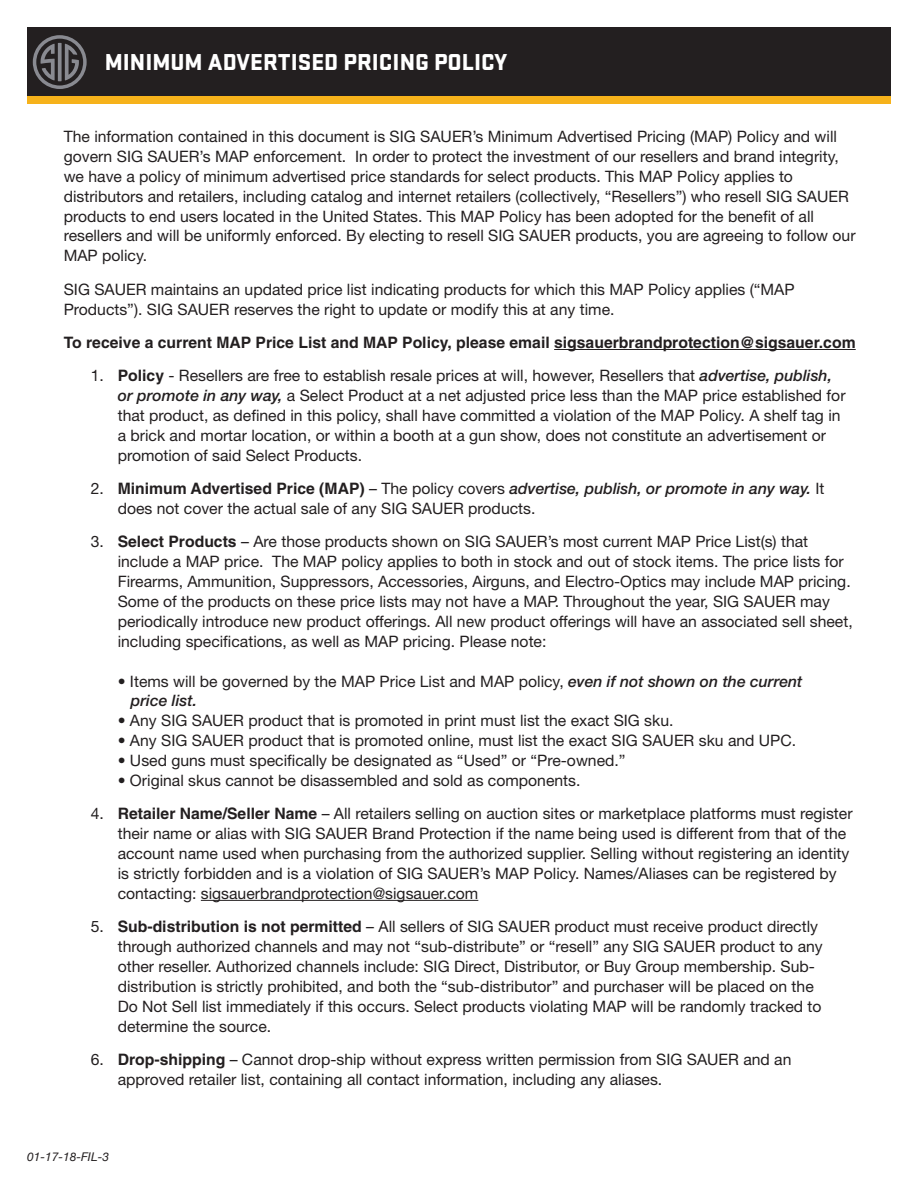
<style>
.page{position:relative;width:918px;height:1188px;background:#fff}
.page>*{position:absolute;margin:0;border:0;box-sizing:border-box;transform-origin:0 0}
.t1{font:900 24px "Stratum 2";color:#fff}
.t2{font:15.75px/20px "Helvetica Neue";color:#231f20}
.t3{font:700 15.75px "Helvetica";color:#231f20}
.t4{font:italic 12px "Helvetica Neue";color:#231f20}
.s1{font-family:"Helvetica";font-weight:700}
.s2{font-weight:500;font-style:italic}
</style>
<div class="page">
<div style="left:27px;top:27px;width:864px;height:77px;background:#231f20"></div>
<svg style="left:33px;top:35px;width:54px;height:54px"></svg>
<div style="left:27px;top:96px;width:864px;height:8px;background:#f6b21b"></div>
<hr style="left:554px;top:349px;width:302px;height:1px;background:#231f20">
<hr style="left:201px;top:900px;width:277px;height:1px;background:#231f20">
<h1 class="t1" style="left:105px;top:45px;width:404px">MINIMUM ADVERTISED PRICING POLICY</h1>
<p class="t2" style="left:64px;top:126px;width:793px">The information contained in this document is SIG SAUER’s Minimum Advertised Pricing (MAP) Policy and will govern SIG SAUER’s MAP enforcement. In order to protect the investment of our resellers and brand integrity, we have a policy of minimum advertised price standards for select products. This MAP Policy applies to distributors and retailers, including catalog and internet retailers (collectively, “Resellers”) who resell SIG SAUER products to end users located in the United States. This MAP Policy has been adopted for the benefit of all resellers and will be uniformly enforced. By electing to resell SIG SAUER products, you are agreeing to follow our MAP policy.</p>
<p class="t2" style="left:64px;top:279px;width:733px">SIG SAUER maintains an updated price list indicating products for which this MAP Policy applies (“MAP<br>Products”). SIG SAUER reserves the right to update or modify this at any time.</p>
<p class="t3" style="left:64px;top:333px;width:793px">To receive a current MAP Price List and MAP Policy, please email sigsauerbrandprotection@sigsauer.com</p>
<p class="t2" style="left:118px;top:365px;width:729px;text-indent:-27px">1. <span class="s1">Policy</span> - Resellers are free to establish resale prices at will, however, Resellers that <span class="s2">advertise, publish, or promote in any way,</span> a Select Product at a net adjusted price less than the MAP price established for that product, as defined in this policy, shall have committed a violation of the MAP Policy. A shelf tag in a brick and mortar location, or within a booth at a gun show, does not constitute an advertisement or promotion of said Select Products.</p>
<p class="t2" style="left:118px;top:478px;width:708px;text-indent:-27px">2. <span class="s1">Minimum Advertised Price (MAP)</span> – The policy covers <span class="s2">advertise, publish, or promote in any way.</span> It does not cover the actual sale of any SIG SAUER products.</p>
<p class="t2" style="left:118px;top:532px;width:737px;text-indent:-27px">3. <span class="s1">Select Products</span> – Are those products shown on SIG SAUER’s most current MAP Price List(s) that include a MAP price. The MAP policy applies to both in stock and out of stock items. The price lists for Firearms, Ammunition, Suppressors, Accessories, Airguns, and Electro-Optics may include MAP pricing.<br>Some of the products on these price lists may not have a MAP. Throughout the year, SIG SAUER may periodically introduce new product offerings. All new product offerings will have an associated sell sheet, including specifications, as well as MAP pricing. Please note:</p>
<p class="t2" style="left:131px;top:671px;width:673px;text-indent:-13px">• Items will be governed by the MAP Price List and MAP policy, <span class="s2">even if not shown on the current price list.</span></p>
<p class="t2" style="left:118px;top:711px;width:557px">• Any SIG SAUER product that is promoted in print must list the exact SIG sku.</p>
<p class="t2" style="left:118px;top:730px;width:680px">• Any SIG SAUER product that is promoted online, must list the exact SIG SAUER sku and UPC.</p>
<p class="t2" style="left:118px;top:750px;width:509px">• Used guns must specifically be designated as “Used” or “Pre-owned.”</p>
<p class="t2" style="left:118px;top:770px;width:464px">• Original skus cannot be disassembled and sold as components.</p>
<p class="t2" style="left:118px;top:804px;width:736px;text-indent:-27px">4. <span class="s1">Retailer Name/Seller Name</span> – All retailers selling on auction sites or marketplace platforms must register their name or alias with SIG SAUER Brand Protection if the name being used is different from that of the account name used when purchasing from the authorized supplier. Selling without registering an identity is strictly forbidden and is a violation of SIG SAUER’s MAP Policy. Names/Aliases can be registered by contacting: sigsauerbrandprotection@sigsauer.com</p>
<p class="t2" style="left:118px;top:916px;width:707px;text-indent:-27px">5. <span class="s1">Sub-distribution is not permitted</span> – All sellers of SIG SAUER product must receive product directly through authorized channels and may not “sub-distribute” or “resell” any SIG SAUER product to any other reseller. Authorized channels include: SIG Direct, Distributor, or Buy Group membership. Sub&shy;distribution is strictly prohibited, and both the “sub-distributor” and purchaser will be placed on the Do Not Sell list immediately if this occurs. Select products violating MAP will be randomly tracked to determine the source.</p>
<p class="t2" style="left:118px;top:1049px;width:675px;text-indent:-27px">6. <span class="s1">Drop-shipping</span> – Cannot drop-ship without express written permission from SIG SAUER and an approved retailer list, containing all contact information, including any aliases.</p>
<p class="t4" style="left:27px;top:1150px;width:84px">01-17-18-FIL-3</p>
</div>
